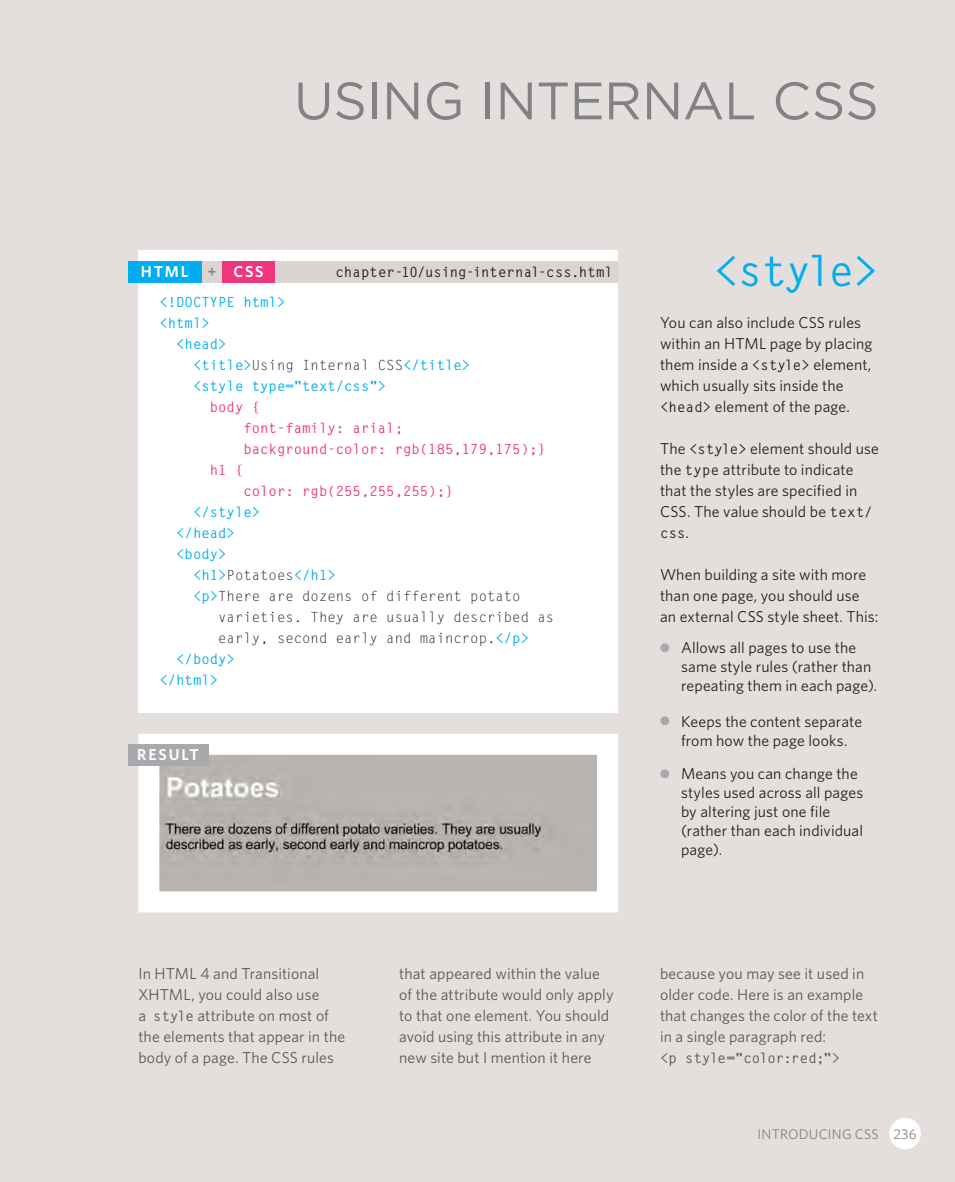
<style>
.page{position:relative;width:955px;height:1182px;background:#fff}
.page>*{position:absolute;margin:0;border:0;box-sizing:border-box;transform-origin:0 0}
.t1{font:52.5px "Gotham";letter-spacing:-.01em;color:#808285}
.t2{font:700 42px "Letter Gothic Std";letter-spacing:-.06em;color:#00aeef}
.t3{font:15.75px/21px "Whitney HTF";letter-spacing:.01em;color:#231f20}
.t4{font:15.75px/21px "Whitney HTF";letter-spacing:.01em;color:#57585a}
.t5{font:600 15.75px "Whitney HTF";letter-spacing:.115em;color:#fff}
.t6{font:14px "Letter Gothic Std";color:#231f20}
.t7{font:700 14px "Letter Gothic Std";color:#00aeef}
.t8{font:700 14px "Letter Gothic Std";color:#ef377f}
.t9{font:700 14px "Letter Gothic Std";letter-spacing:.01em;color:#231f20}
.t10{font:700 14px "Letter Gothic Std";color:#57585a}
.t11{font:14px "Whitney HTF";letter-spacing:.02em;color:#808285}
.s1{color:#808285}
.s2{font-weight:700;color:#00aeef}
.s3{font-weight:400;color:#231f20}
.s4{font-family:"Letter Gothic Std";font-weight:700;font-size:14px}
.s5{font-family:"Whitney HTF";font-weight:400;font-size:15.75px}
.s6{color:#a8a9ad}
</style>
<div class="page">
<div style="left:0;top:0;width:955px;height:1181px;background:#e4dfdc"></div>
<div style="left:889px;top:1117px;width:32px;height:32px;background:#fff;border-radius:50%"></div>
<div style="left:138px;top:282px;width:480px;height:430px;background:#fff"></div>
<div style="left:201px;top:261px;width:417px;height:21px;background:#dbd5d1"></div>
<div style="left:138px;top:250px;width:480px;height:11px;background:#fff"></div>
<div style="left:128px;top:261px;width:73px;height:21px;background:#00aeef"></div>
<svg style="left:128px;top:734px;width:490px;height:179px;background:#c9c6c3"></svg>
<div style="left:128px;top:744px;width:80px;height:21px;background:#a8a9ad"></div>
<div style="left:222px;top:261px;width:53px;height:21px;background:#ef377f"></div>
<p class="t1" style="left:294px;top:72px;width:586px">USI NG INTERNAL CSS</p>
<p class="t1" style="left:647px;top:72px;width:233px">ARTI CLE</p>
<p class="t5" style="left:207px;top:262px;width:48px"><span class="s1">+</span> CSS</p>
<p class="t5" style="left:141px;top:262px;width:47px">HTML</p>
<p class="t9" style="left:335px;top:263px;width:279px">chapter-10/using-internal-css.html</p>
<p class="t7" style="left:159px;top:293px;width:127px">&lt;!DOCTYPE html&gt;</p>
<p class="t7" style="left:159px;top:314px;width:52px">&lt;html&gt;</p>
<p class="t7" style="left:176px;top:335px;width:52px">&lt;head&gt;</p>
<p class="t6" style="left:193px;top:356px;width:279px"><span class="s2">&lt;title&gt;</span>Using Internal CSS<span class="s2">&lt;/title&gt;</span></p>
<p class="t7" style="left:193px;top:377px;width:195px">&lt;style type="text/css"&gt;</p>
<p class="t8" style="left:210px;top:398px;width:52px">body {</p>
<p class="t8" style="left:243px;top:419px;width:161px">font-family: arial;</p>
<p class="t8" style="left:243px;top:440px;width:304px">background-color: rgb(185,179,175);}</p>
<p class="t8" style="left:210px;top:461px;width:35px">h1 {</p>
<p class="t8" style="left:243px;top:482px;width:211px">color: rgb(255,255,255);}</p>
<p class="t7" style="left:193px;top:503px;width:69px">&lt;/style&gt;</p>
<p class="t7" style="left:176px;top:524px;width:60px">&lt;/head&gt;</p>
<p class="t7" style="left:176px;top:545px;width:52px">&lt;body&gt;</p>
<p class="t7" style="left:193px;top:566px;width:144px">&lt;h1&gt;<span class="s3">Potatoes</span>&lt;/h1&gt;</p>
<p class="t6" style="left:193px;top:587px;width:329px"><span class="s2">&lt;p&gt;</span>There are dozens of different potato</p>
<p class="t6" style="left:218px;top:608px;width:338px">varieties. They are usually described as</p>
<p class="t6" style="left:218px;top:629px;width:312px">early, second early and maincrop.<span class="s2">&lt;/p&gt;</span></p>
<p class="t7" style="left:176px;top:650px;width:60px">&lt;/body&gt;</p>
<p class="t7" style="left:159px;top:671px;width:60px">&lt;/html&gt;</p>
<p class="t5" style="left:137px;top:745px;width:63px">RESULT</p>
<p class="t2" style="left:713px;top:244px;width:167px">&lt;style&gt;</p>
<p class="t3" style="left:660px;top:311px;width:214px">You can also include CSS rules within an HTML page by placing them inside a <span class="s4">&lt;style&gt;</span> element, which usually sits inside the <span class="s4">&lt;head&gt;</span> element of the page.</p>
<p class="t3" style="left:660px;top:437px;width:220px">The <span class="s4">&lt;style&gt;</span> element should use the <span class="s4">type</span> attribute to indicate that the styles are specified in<br>CSS. The value should be <span class="s4">text/</span></p>
<p class="t9" style="left:660px;top:524px;width:30px">css<span class="s5">.</span></p>
<p class="t3" style="left:660px;top:563px;width:220px">When building a site with more than one page, you should use an external CSS style sheet. This:</p>
<p class="t3" style="left:681px;top:638px;width:198px;line-height:18.9px;text-indent:-21px"><span class="s6">●</span> Allows all pages to use the same style rules (rather than repeating them in each page).</p>
<p class="t3" style="left:660px;top:711px;width:204px;line-height:18.9px;text-align:center"><span class="s6">●</span> Keeps the content separate from how the page looks.</p>
<p class="t3" style="left:681px;top:764px;width:184px;line-height:18.9px;text-indent:-21px"><span class="s6">●</span> Means you can change the styles used across all pages by altering just one file (rather than each individual page).</p>
<p class="t4" style="left:138px;top:962px;width:208px">In HTML 4 and Transitional<br>XHTML, you could also use<br>a <span class="s4">style</span> attribute on most of the elements that appear in the body of a page. The CSS rules</p>
<p class="t4" style="left:399px;top:962px;width:216px">that appeared within the value of the attribute would only apply to that one element. You should avoid using this attribute in any new site but I mention it here</p>
<p class="t4" style="left:660px;top:962px;width:219px">because you may see it used in older code. Here is an example that changes the color of the text in a single paragraph red:</p>
<p class="t10" style="left:660px;top:1049px;width:182px">&lt;p style="color:red;"&gt;</p>
<p class="t11" style="left:757px;top:1125px;width:161px">INTRODUCING CSS 236</p>
</div>
